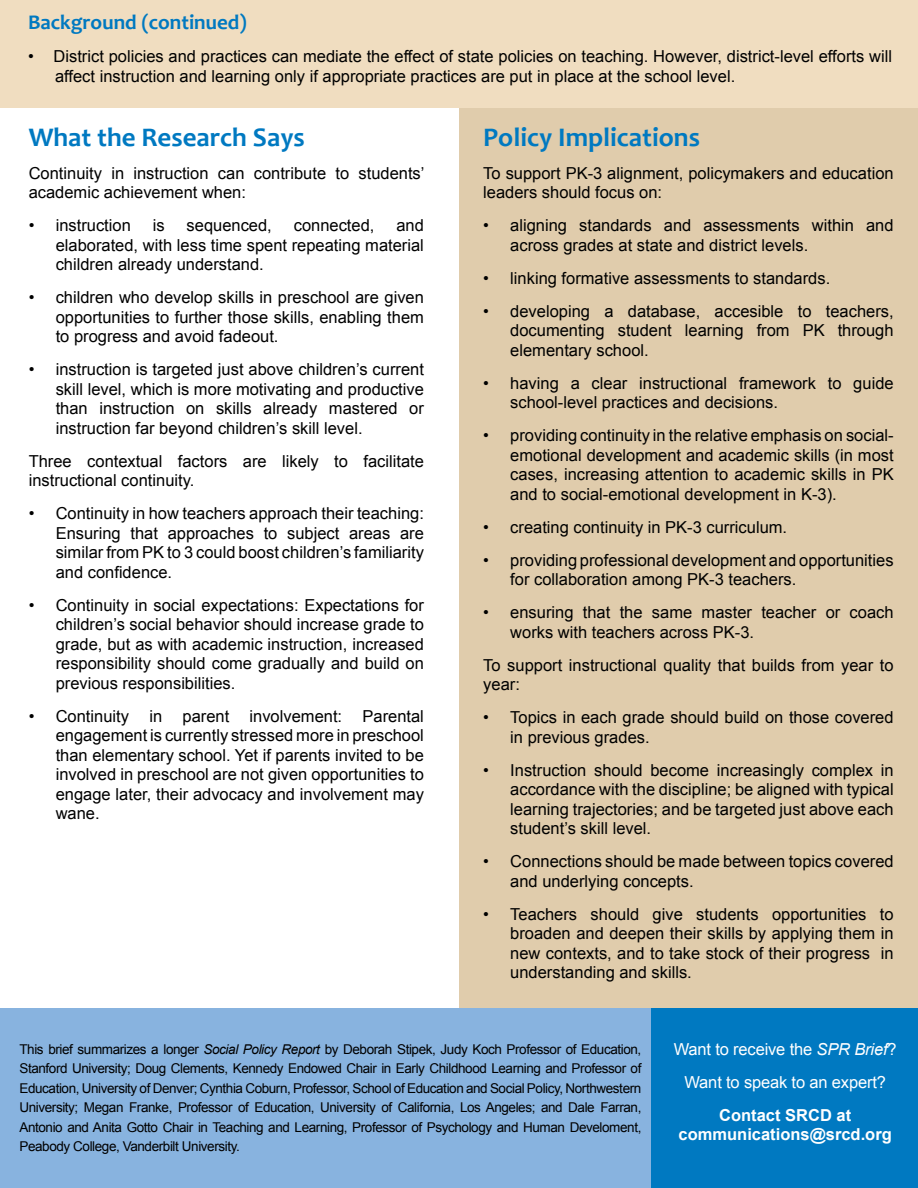
<style>
.page{position:relative;width:918px;height:1188px;background:#fff}
.page>*{position:absolute;margin:0;border:0;box-sizing:border-box;transform-origin:0 0}
.t1{font:700 27px "Candara";color:#0079c1}
.t2{font:700 21px "Candara";color:#0079c1}
.t3{font:16.5px/19.5px "Arial";color:#000}
.t4{font:16.5px/33px "Arial";letter-spacing:-.01em;color:#fff;text-align:center}
.t5{font:700 16.5px/19.5px "Arial";color:#fff;text-align:center}
.t6{font:13.5px/19.5px "Arial";letter-spacing:-.03em;color:#000;text-align:justify}
.s1{font-style:italic}
</style>
<div class="page">
<div style="left:459px;top:0;width:459px;height:1070px;background:#e0ccac"></div>
<div style="left:0;top:1008px;width:688px;height:180px;background:#88b3df"></div>
<div style="left:652px;top:1008px;width:266px;height:180px;background:#0079c1"></div>
<div style="left:0;top:0;width:918px;height:108px;background:#f0ddc0"></div>
<p class="t2" style="left:28px;top:9px;width:220px">Background (continued)</p>
<p class="t3" style="left:55px;top:47px;width:838px;text-indent:-27px">• District policies and practices can mediate the effect of state policies on teaching. However, district-level efforts will affect instruction and learning only if appropriate practices are put in place at the school level.</p>
<h1 class="t1" style="left:29px;top:120px;width:278px">What the Research Says</h1>
<p class="t3" style="left:29px;top:163px;width:397px">Continuity in instruction can contribute to students’ academic achievement when:</p>
<p class="t3" style="left:29px;top:216px;width:104px">• instruction</p>
<p class="t3" style="left:153px;top:216px;width:13px">is</p>
<p class="t3" style="left:187px;top:216px;width:87px">sequenced,</p>
<p class="t3" style="left:294px;top:216px;width:82px">connected,</p>
<p class="t3" style="left:56px;top:216px;width:370px;text-align:justify;text-indent:341px">and elaborated, with less time spent repeating material children already understand.</p>
<p class="t3" style="left:56px;top:288px;width:370px;text-align:justify;text-indent:-27px">• children who develop skills in preschool are given opportunities to further those skills, enabling them to progress and avoid fadeout.</p>
<p class="t3" style="left:56px;top:360px;width:370px;text-align:justify;text-indent:-27px">• instruction is targeted just above children’s current skill level, which is more motivating and productive than instruction on skills already mastered or instruction far beyond children’s skill level.</p>
<p class="t3" style="left:29px;top:451px;width:397px">Three contextual factors are likely to facilitate instructional continuity.</p>
<p class="t3" style="left:56px;top:504px;width:370px;text-align:justify;text-indent:-27px">• Continuity in how teachers approach their teaching:<br>Ensuring that approaches to subject areas are similar from PK to 3 could boost children’s familiarity and confidence.</p>
<p class="t3" style="left:56px;top:595px;width:370px;text-align:justify;text-indent:-27px">• Continuity in social expectations: Expectations for children’s social behavior should increase grade to grade, but as with academic instruction, increased responsibility should come gradually and build on previous responsibilities.</p>
<p class="t3" style="left:56px;top:706px;width:370px;text-align:justify;text-indent:-27px">• Continuity in parent involvement: Parental engagement is currently stressed more in preschool than elementary school. Yet if parents invited to be involved in preschool are not given opportunities to engage later, their advocacy and involvement may wane.</p>
<h1 class="t1" style="left:483px;top:120px;width:218px">Policy Implications</h1>
<p class="t3" style="left:483px;top:163px;width:412px">To support PK-3 alignment, policymakers and education leaders should focus on:</p>
<p class="t3" style="left:510px;top:216px;width:385px;text-indent:-27px">• aligning standards and assessments within and across grades at state and district levels.</p>
<p class="t3" style="left:483px;top:268px;width:349px">• linking formative assessments to standards.</p>
<p class="t3" style="left:510px;top:301px;width:385px;text-align:justify;text-indent:-27px">• developing a database, accesible to teachers, documenting student learning from PK through elementary school.</p>
<p class="t3" style="left:510px;top:373px;width:385px;text-indent:-27px">• having a clear instructional framework to guide school-level practices and decisions.</p>
<p class="t3" style="left:510px;top:426px;width:385px;text-align:justify;text-indent:-27px">• providing continuity in the relative emphasis on social&shy;emotional development and academic skills (in most cases, increasing attention to academic skills in PK and to social-emotional development in K-3).</p>
<p class="t3" style="left:483px;top:517px;width:305px">• creating continuity in PK-3 curriculum.</p>
<p class="t3" style="left:510px;top:550px;width:385px;text-indent:-27px">• providing professional development and opportunities for collaboration among PK-3 teachers.</p>
<p class="t3" style="left:510px;top:603px;width:385px;text-indent:-27px">• ensuring that the same master teacher or coach works with teachers across PK-3.</p>
<p class="t3" style="left:483px;top:655px;width:412px">To support instructional quality that builds from year to year:</p>
<p class="t3" style="left:510px;top:708px;width:385px;text-indent:-27px">• Topics in each grade should build on those covered in previous grades.</p>
<p class="t3" style="left:510px;top:760px;width:385px;text-align:justify;text-indent:-27px">• Instruction should become increasingly complex in accordance with the discipline; be aligned with typical learning trajectories; and be targeted just above each student’s skill level.</p>
<p class="t3" style="left:510px;top:852px;width:385px;text-indent:-27px">• Connections should be made between topics covered and underlying concepts.</p>
<p class="t3" style="left:510px;top:904px;width:385px;text-align:justify;text-indent:-27px">• Teachers should give students opportunities to broaden and deepen their skills by applying them in new contexts, and to take stock of their progress in understanding and skills.</p>
<p class="t6" style="left:19px;top:1039px;width:624px">This brief summarizes a longer <span class="s1">Social Policy Report</span> by Deborah Stipek, Judy Koch Professor of Education, Stanford University; Doug Clements, Kennedy Endowed Chair in Early Childhood Learning and Professor of Education, University of Denver; Cynthia Coburn, Professor, School of Education and Social Policy, Northwestern University; Megan Franke, Professor of Education, University of California, Los Angeles; and Dale Farran, Antonio and Anita Gotto Chair in Teaching and Learning, Professor of Psychology and Human Develoment, Peabody College, Vanderbilt University.</p>
<p class="t4" style="left:674px;top:1033px;width:224px">Want to receive the <span class="s1">SPR Brief</span>?<br>Want to speak to an expert?</p>
<p class="t5" style="left:679px;top:1106px;width:215px">Contact SRCD at communications@srcd.org</p>
</div>
